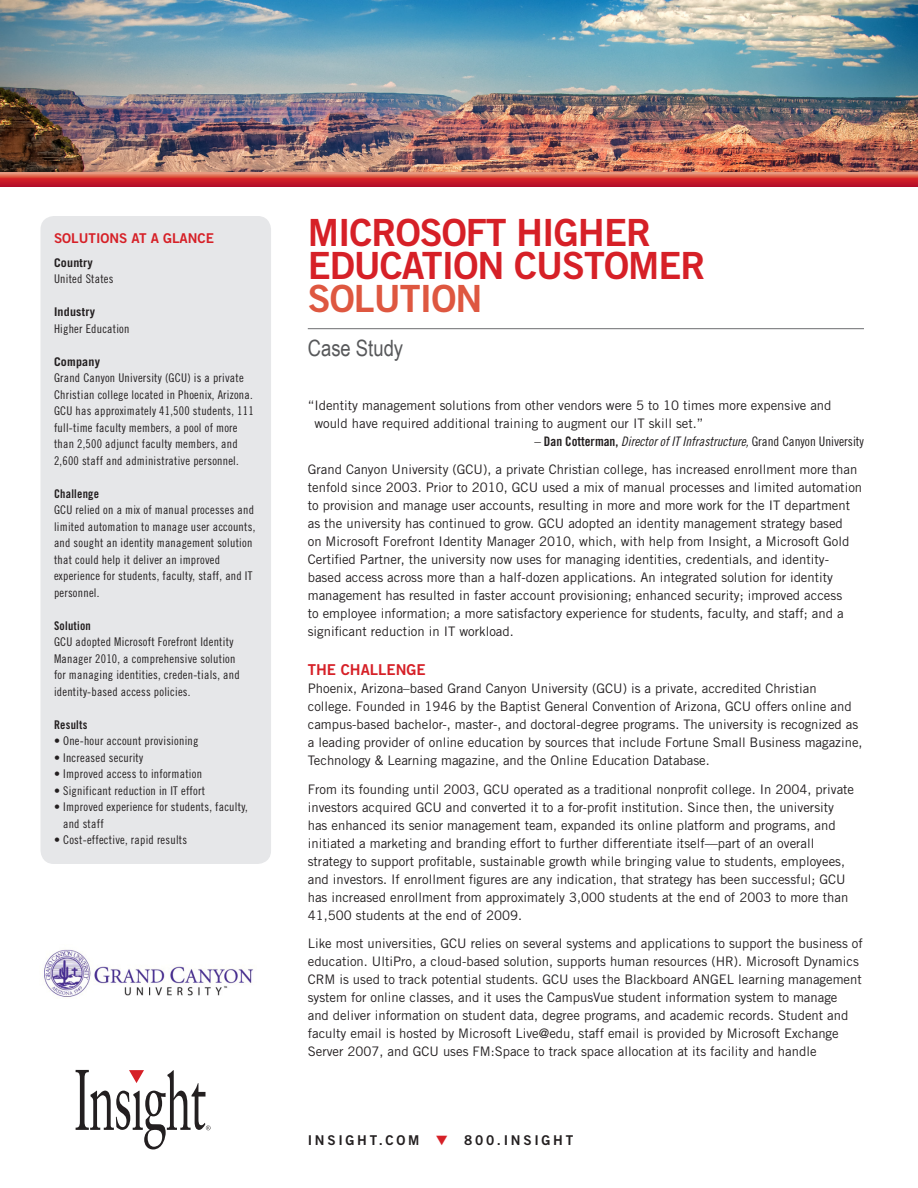
<style>
.page{position:relative;width:918px;height:1188px;background:#fff}
.page>*{position:absolute;margin:0;border:0;box-sizing:border-box;transform-origin:0 0}
.Main_Title{font:37.5px/33px "Trade Gothic Bold Two";letter-spacing:-.025em;color:#d62027}
.Title_Subhead{font:22.5px "Arial Narrow";color:#57585a}
.Color_Subhead{font:15px "Trade Gothic Bold Two";color:#d62027}
.t1{font:13.5px "Trade Gothic Bold Two";letter-spacing:.2em;color:#231f20}
.Column_Title_Gray{font:13.5px "Trade Gothic Bold Two";color:#d62027}
.Body_Copy{font:13.2px/18px "Trade Gothic";color:#231f20}
.Body_Copy-2{font:13.2px "Trade Gothic Cond Eighteen Obl";color:#231f20}
.Column_Copy_Gray{font:12px/16.5px "Trade Gothic Cond Eighteen";letter-spacing:.02em;color:#231f20}
.Column_Copy_Gray-2{font:12px "Trade Gothic Bold Cond Twenty";letter-spacing:.02em;color:#231f20}
.Column_Black_Subtitl{font:700 12px "Trade Gothic";letter-spacing:.02em;color:#231f20}
.s1{color:#de5740}
.s2{font-family:"Trade Gothic Cond Eighteen"}
.s3{font-family:"Trade Gothic Bold Cond Twenty"}
.s4{color:#d62027}
</style>
<div class="page">
<img style="left:0;top:0;width:918px;height:173px">
<svg style="left:76px;top:1070px;width:135px;height:79px"></svg>
<svg style="left:0;top:173px;width:918px;height:14px;background:#ce3639"></svg>
<hr style="left:308px;top:328px;width:556px;height:1px;background:#6c6d70">
<div style="left:40px;top:216px;width:231px;height:648px;background:#e6e7e9;border-radius:14px"></div>
<img style="left:44px;top:949px;width:209px;height:48px">
<p class="Column_Title_Gray" style="left:54px;top:230px;width:162px">SOLUTIONS AT A GLANCE</p>
<p class="Column_Black_Subtitl" style="left:54px;top:255px;width:40px">Country</p>
<p class="Column_Copy_Gray" style="left:54px;top:270px;width:61px">United States</p>
<p class="Column_Black_Subtitl" style="left:54px;top:304px;width:43px">Industry</p>
<p class="Column_Copy_Gray" style="left:54px;top:320px;width:77px">Higher Education</p>
<p class="Column_Black_Subtitl" style="left:54px;top:354px;width:48px">Company</p>
<p class="Column_Copy_Gray" style="left:54px;top:369px;width:201px">Grand Canyon University (GCU) is a private Christian college located in Phoenix, Arizona.<br>GCU has approximately 41,500 students, 111 full-time faculty members, a pool of more than 2,500 adjunct faculty members, and 2,600 staff and administrative personnel.</p>
<p class="Column_Copy_Gray-2" style="left:54px;top:486px;width:47px">Challenge</p>
<p class="Column_Copy_Gray" style="left:54px;top:501px;width:203px">GCU relied on a mix of manual processes and limited automation to manage user accounts, and sought an identity management solution that could help it deliver an improved experience for students, faculty, staff, and IT personnel.</p>
<p class="Column_Copy_Gray-2" style="left:54px;top:618px;width:38px">Solution</p>
<p class="Column_Copy_Gray" style="left:54px;top:633px;width:187px">GCU adopted Microsoft Forefront Identity Manager 2010, a comprehensive solution for managing identities, creden-tials, and identity-based access policies.</p>
<p class="Column_Copy_Gray-2" style="left:54px;top:717px;width:35px">Results</p>
<p class="Column_Copy_Gray" style="left:54px;top:732px;width:146px">• One-hour account provisioning</p>
<p class="Column_Copy_Gray" style="left:54px;top:749px;width:91px">• Increased security</p>
<p class="Column_Copy_Gray" style="left:54px;top:765px;width:150px">• Improved access to information</p>
<p class="Column_Copy_Gray" style="left:54px;top:782px;width:153px">• Significant reduction in IT effort</p>
<p class="Column_Copy_Gray" style="left:63px;top:798px;width:186px;text-indent:-9px">• Improved experience for students, faculty, and staff</p>
<p class="Column_Copy_Gray" style="left:54px;top:831px;width:135px">• Cost-effective, rapid results</p>
<p class="Main_Title" style="left:308px;top:216px;width:399px">MICROSOFT HIGHER<br>EDUCATION CUSTOMER<br><span class="s1">SOLUTION</span></p>
<p class="Title_Subhead" style="left:308px;top:331px;width:97px">Case Study</p>
<p class="Body_Copy" style="left:314px;top:396px;width:519px;text-indent:-7px">“Identity management solutions from other vendors were 5 to 10 times more expensive and would have required additional training to augment our IT skill set.”</p>
<p class="Body_Copy-2" style="left:535px;top:433px;width:331px"><span class="s2">–</span> <span class="s3">Dan Cotterman,</span> Director of IT Infrastructure, <span class="s2">Grand Canyon University</span></p>
<p class="Body_Copy" style="left:308px;top:460px;width:556px">Grand Canyon University (GCU), a private Christian college, has increased enrollment more than tenfold since 2003. Prior to 2010, GCU used a mix of manual processes and limited automation to provision and manage user accounts, resulting in more and more work for the IT department as the university has continued to grow. GCU adopted an identity management strategy based<br>on Microsoft Forefront Identity Manager 2010, which, with help from Insight, a Microsoft Gold Certified Partner, the university now uses for managing identities, credentials, and identity&shy;based access across more than a half-dozen applications. An integrated solution for identity management has resulted in faster account provisioning; enhanced security; improved access<br>to employee information; a more satisfactory experience for students, faculty, and staff; and a significant reduction in IT workload.</p>
<p class="Color_Subhead" style="left:308px;top:661px;width:119px">THE CHALLENGE</p>
<p class="Body_Copy" style="left:308px;top:679px;width:556px">Phoenix, Arizona–based Grand Canyon University (GCU) is a private, accredited Christian college. Founded in 1946 by the Baptist General Convention of Arizona, GCU offers online and campus-based bachelor-, master-, and doctoral-degree programs. The university is recognized as a leading provider of online education by sources that include Fortune Small Business magazine, Technology &amp; Learning magazine, and the Online Education Database.</p>
<p class="Body_Copy" style="left:308px;top:780px;width:548px">From its founding until 2003, GCU operated as a traditional nonprofit college. In 2004, private investors acquired GCU and converted it to a for-profit institution. Since then, the university has enhanced its senior management team, expanded its online platform and programs, and initiated a marketing and branding effort to further differentiate itself—part of an overall strategy to support profitable, sustainable growth while bringing value to students, employees, and investors. If enrollment figures are any indication, that strategy has been successful; GCU has increased enrollment from approximately 3,000 students at the end of 2003 to more than 41,500 students at the end of 2009.</p>
<p class="Body_Copy" style="left:308px;top:934px;width:557px">Like most universities, GCU relies on several systems and applications to support the business of education. UltiPro, a cloud-based solution, supports human resources (HR). Microsoft Dynamics CRM is used to track potential students. GCU uses the Blackboard ANGEL learning management system for online classes, and it uses the CampusVue student information system to manage<br>and deliver information on student data, degree programs, and academic records. Student and faculty email is hosted by Microsoft Live@edu, staff email is provided by Microsoft Exchange Server 2007, and GCU uses FM:Space to track space allocation at its facility and handle</p>
<p class="t1" style="left:308px;top:1132px;width:267px">INSIGHT.COM <span class="s4">▼</span> 800.INSIGHT</p>
</div>
